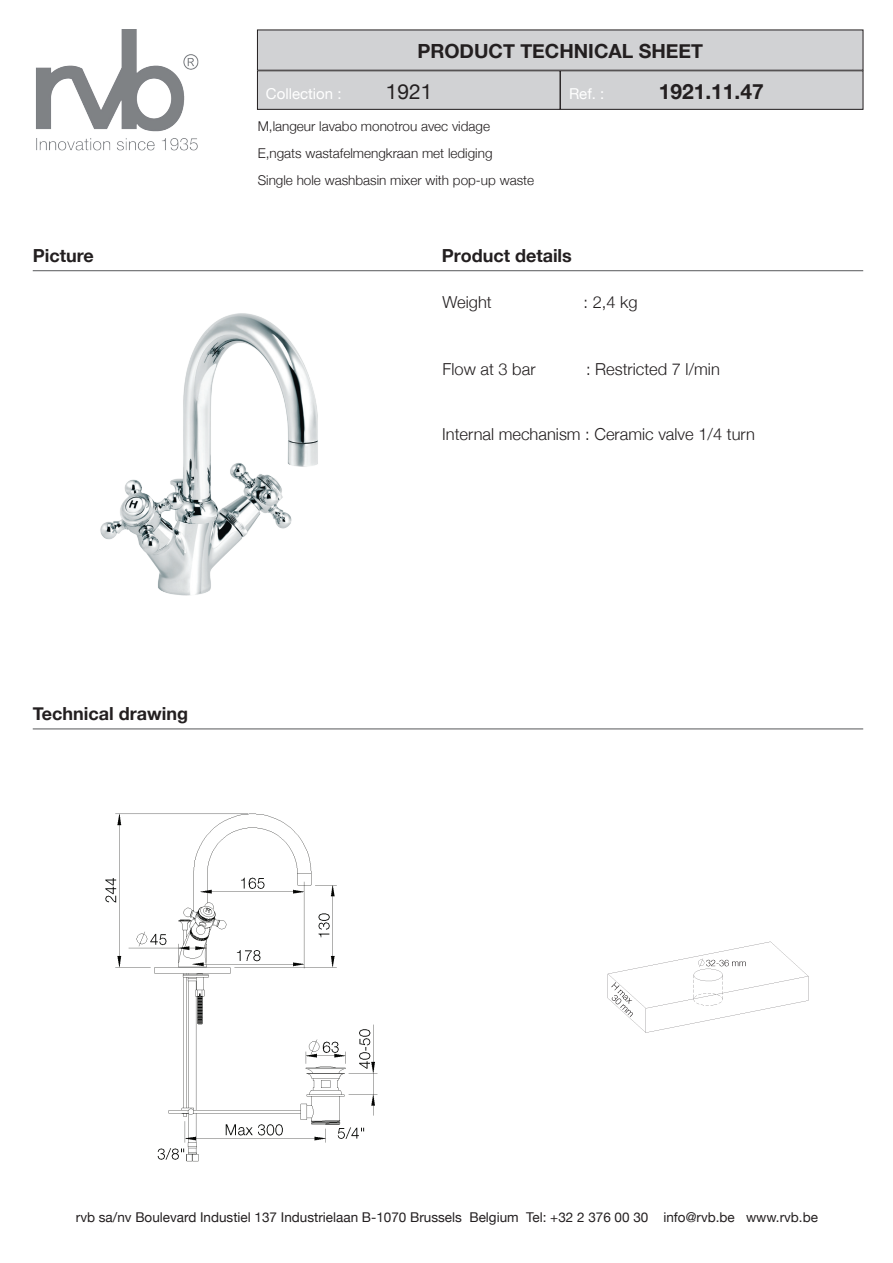
<style>
.page{position:relative;width:893px;height:1263px;background:#fff}
.page>*{position:absolute;margin:0;border:0;box-sizing:border-box;transform-origin:0 0}
.t1{font:700 21px "Helvetica Neue";color:#231f20}
.t2{font:21px "Helvetica Neue";color:#231f20}
.t3{font:700 19.5px "Helvetica Neue";color:#231f20}
.t4{font:700 18px "Helvetica Neue";color:#231f20}
.t5{font:300 16.5px "Helvetica Neue";color:#231f20}
.t6{font:15px "Helvetica Neue";color:#fff}
.t7{font:300 13.5px/27px "Helvetica Neue";color:#231f20}
.t8{font:13.5px "Helvetica Neue";color:#231f20}
</style>
<div class="page">
<img style="left:36px;top:30px;width:163px;height:121px">
<div style="left:257px;top:71px;width:303px;height:38px;background:#d1d2d4"></div>
<div style="left:257px;top:71px;width:303px;height:39px;border:1px solid #231f20"></div>
<div style="left:560px;top:71px;width:303px;height:38px;background:#d1d2d4"></div>
<div style="left:560px;top:71px;width:303px;height:39px;border:1px solid #231f20"></div>
<div style="left:257px;top:30px;width:606px;height:40px;background:#d1d2d4"></div>
<hr style="left:33px;top:728px;width:830px;height:1px;background:#57585a">
<hr style="left:33px;top:270px;width:830px;height:1px;background:#57585a">
<img style="left:100px;top:313px;width:218px;height:283px">
<img style="left:607px;top:941px;width:202px;height:92px">
<img style="left:105px;top:813px;width:273px;height:349px">
<h2 class="t3" style="left:417px;top:39px;width:287px">PRODUCT TECHNICAL SHEET</h2>
<h1 class="t2" style="left:386px;top:79px;width:48px">1921</h1>
<h1 class="t1" style="left:659px;top:79px;width:107px">1921.11.47</h1>
<p class="t6" style="left:266px;top:85px;width:77px">Collection :</p>
<p class="t6" style="left:569px;top:85px;width:37px">Ref. :</p>
<p class="t7" style="left:258px;top:113px;width:278px">M‚langeur lavabo monotrou avec vidage<br>E‚ngats wastafelmengkraan met lediging<br>Single hole washbasin mixer with pop-up waste</p>
<h3 class="t4" style="left:33px;top:244px;width:63px">Picture</h3>
<h3 class="t4" style="left:442px;top:244px;width:131px">Product details</h3>
<p class="t5" style="left:443px;top:292px;width:51px">Weight</p>
<p class="t5" style="left:584px;top:292px;width:56px">: 2,4 kg</p>
<p class="t5" style="left:443px;top:359px;width:94px">Flow at 3 bar</p>
<p class="t5" style="left:586px;top:359px;width:135px">: Restricted 7 l/min</p>
<h3 class="t4" style="left:33px;top:703px;width:157px">Technical drawing</h3>
<p class="t5" style="left:442px;top:424px;width:314px">Internal mechanism : Ceramic valve 1/4 turn</p>
<p class="t8" style="left:76px;top:1209px;width:744px">rvb sa/nv Boulevard Industiel 137 Industrielaan B-1070 Brussels Belgium Tel: +32 2 376 00 30 info@rvb.be www.rvb.be</p>
</div>
